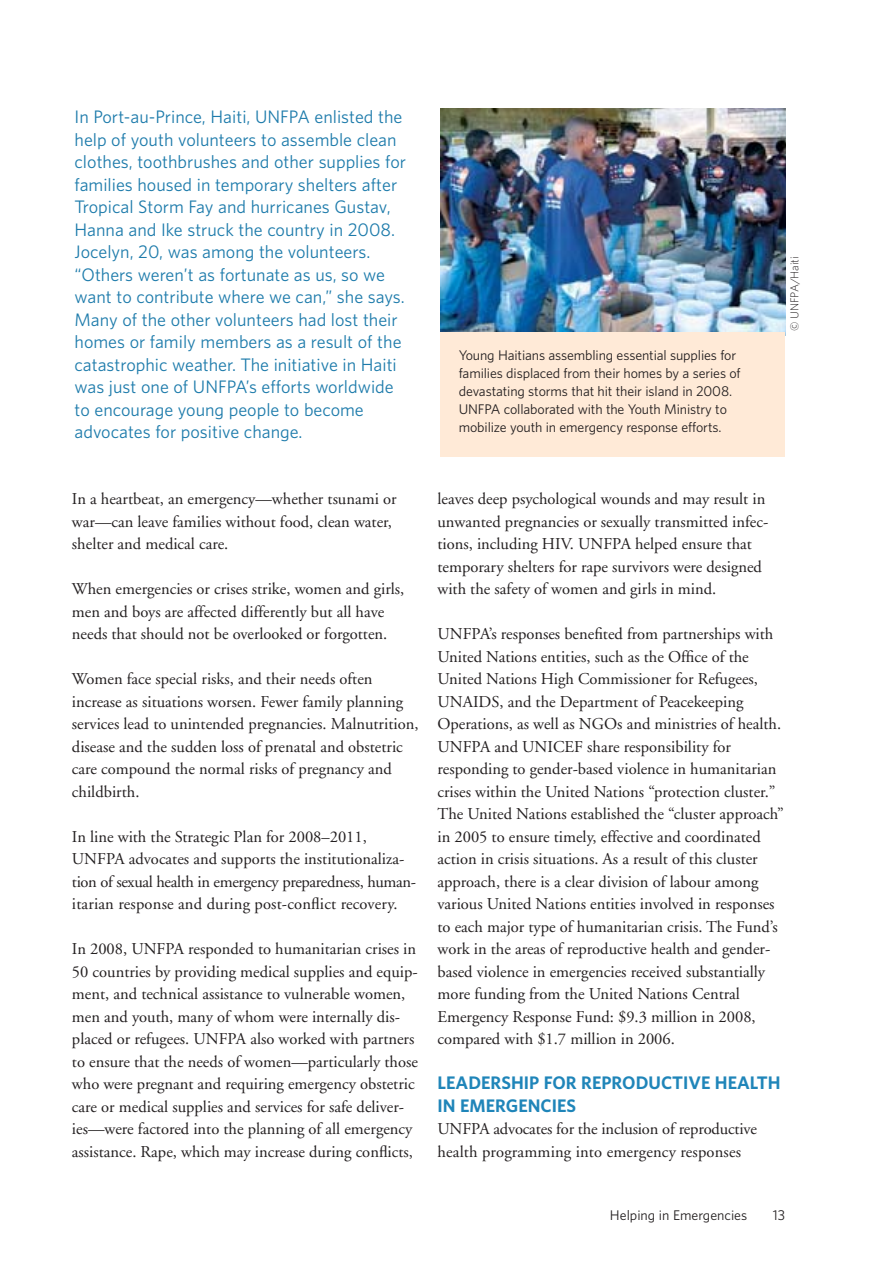
<style>
.page{position:relative;width:893px;height:1263px;background:#fff}
.page>*{position:absolute;margin:0;border:0;box-sizing:border-box;transform-origin:0 0}
.t1{font:16.5px/22.5px "Adobe Garamond";color:#231f20}
.t2{font:16.5px/22.5px "UNFPA Text";color:#1d7bab}
.t3{font:700 16.5px/22.5px "UNFPA";color:#1f85b9}
.t4{font:12.75px/18px "UNFPA Text";letter-spacing:-.01em;color:#231f20}
.t5{font:300 10.5px "UNFPA";letter-spacing:-.01em;color:#231f20}
</style>
<div class="page">
<img style="left:441px;top:108px;width:344px;height:224px">
<div style="left:441px;top:332px;width:344px;height:125px;background:#ffead7"></div>
<p class="t2" style="left:75px;top:107px;width:333px">In Port-au-Prince, Haiti, UNFPA enlisted the help of youth volunteers to assemble clean clothes, toothbrushes and other supplies for families housed in temporary shelters after Tropical Storm Fay and hurricanes Gustav, Hanna and Ike struck the country in 2008.<br>Jocelyn, 20, was among the volunteers. “Others weren’t as fortunate as us, so we want to contribute where we can,” she says.<br>Many of the other volunteers had lost their homes or family members as a result of the catastrophic weather. The initiative in Haiti was just one of UNFPA’s efforts worldwide to encourage young people to become advocates for positive change.</p>
<p class="t4" style="left:459px;top:348px;width:283px">Young Haitians assembling essential supplies for families displaced from their homes by a series of devastating storms that hit their island in 2008.<br>UNFPA collaborated with the Youth Ministry to mobilize youth in emergency response efforts.</p>
<p class="t5" style="left:790px;top:331px;width:75px;rotate:-90deg">© UNFPA/Haiti</p>
<p class="t1" style="left:72px;top:489px;width:326px">In a heartbeat, an emergency—whether tsunami or war—can leave families without food, clean water, shelter and medical care.</p>
<p class="t1" style="left:72px;top:579px;width:334px">When emergencies or crises strike, women and girls, men and boys are affected differently but all have needs that should not be overlooked or forgotten.</p>
<p class="t1" style="left:72px;top:669px;width:348px">Women face special risks, and their needs often increase as situations worsen. Fewer family planning services lead to unintended pregnancies. Malnutrition, disease and the sudden loss of prenatal and obstetric care compound the normal risks of pregnancy and childbirth.</p>
<p class="t1" style="left:72px;top:827px;width:346px">In line with the Strategic Plan for 2008–2011, UNFPA advocates and supports the institutionaliza&shy;tion of sexual health in emergency preparedness, human&shy;itarian response and during post-conflict recovery.</p>
<p class="t1" style="left:72px;top:939px;width:347px">In 2008, UNFPA responded to humanitarian crises in 50 countries by providing medical supplies and equip&shy;ment, and technical assistance to vulnerable women, men and youth, many of whom were internally dis&shy;placed or refugees. UNFPA also worked with partners to ensure that the needs of women—particularly those who were pregnant and requiring emergency obstetric care or medical supplies and services for safe deliver&shy;ies—were factored into the planning of all emergency assistance. Rape, which may increase during conflicts,</p>
<p class="t1" style="left:437px;top:489px;width:332px">leaves deep psychological wounds and may result in unwanted pregnancies or sexually transmitted infec&shy;tions, including HIV. UNFPA helped ensure that temporary shelters for rape survivors were designed with the safety of women and girls in mind.</p>
<p class="t1" style="left:437px;top:624px;width:348px">UNFPA’s responses benefited from partnerships with United Nations entities, such as the Office of the United Nations High Commissioner for Refugees, UNAIDS, and the Department of Peacekeeping Operations, as well as NGOs and ministries of health.<br>UNFPA and UNICEF share responsibility for responding to gender-based violence in humanitarian crises within the United Nations “protection cluster.” The United Nations established the “cluster approach” in 2005 to ensure timely, effective and coordinated action in crisis situations. As a result of this cluster approach, there is a clear division of labour among various United Nations entities involved in responses to each major type of humanitarian crisis. The Fund’s work in the areas of reproductive health and gender&shy;based violence in emergencies received substantially more funding from the United Nations Central Emergency Response Fund: $9.3 million in 2008, compared with $1.7 million in 2006.</p>
<p class="t3" style="left:437px;top:1073px;width:345px">LEADERSHIP FOR REPRODUCTIVE HEALTH<br>IN EMERGENCIES</p>
<p class="t1" style="left:437px;top:1119px;width:321px">UNFPA advocates for the inclusion of reproductive health programming into emergency responses</p>
<p class="t4" style="left:610px;top:1207px;width:139px">Helping in Emergencies</p>
<p class="t4" style="left:773px;top:1207px;width:14px">13</p>
</div>
